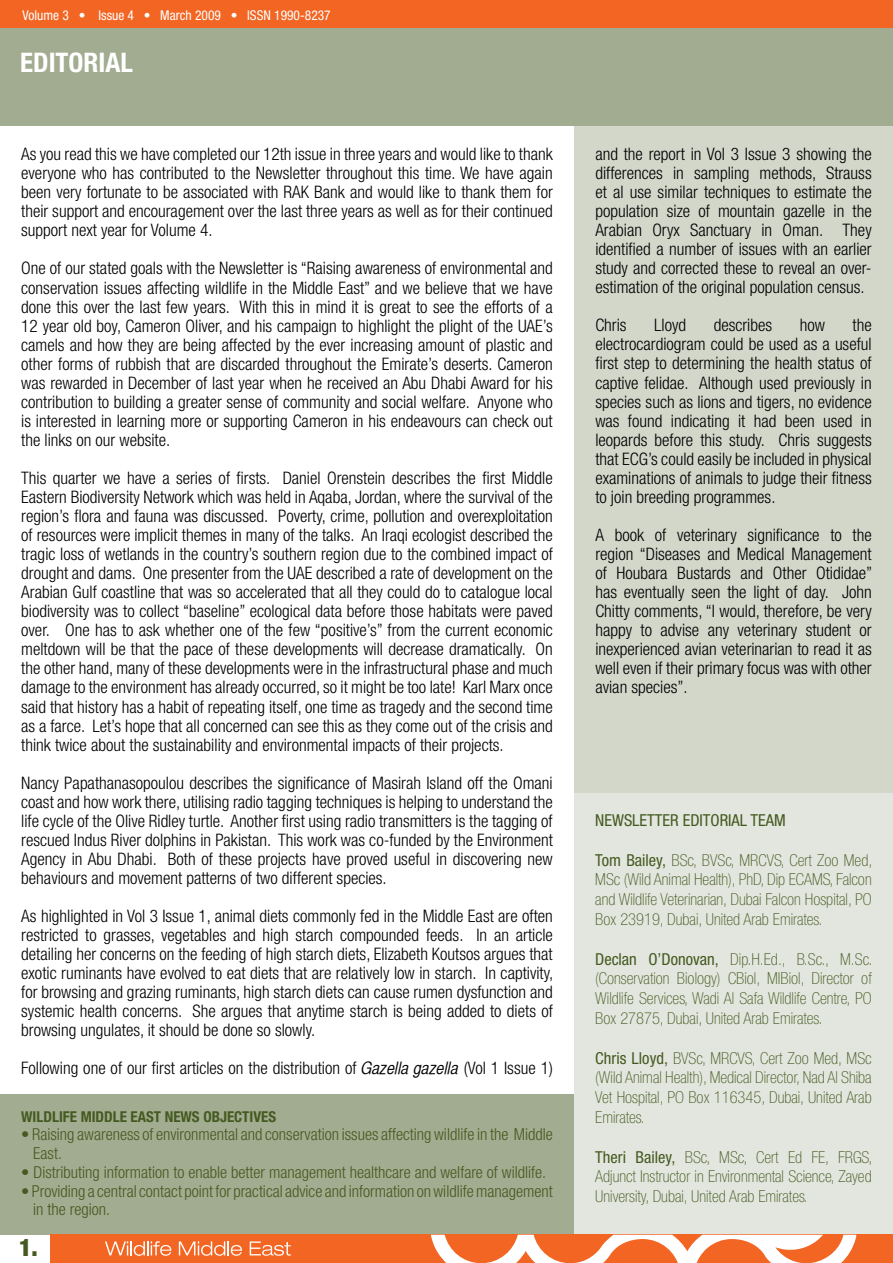
<style>
.page{position:relative;width:893px;height:1263px;background:#fff}
.page>*{position:absolute;margin:0;border:0;box-sizing:border-box;transform-origin:0 0}
.t1{font:700 condensed 27px "Helvetica Neue";color:#fff}
.t2{font:900 condensed 24px "Helvetica Neue";color:#455a21}
.t3{font:300 condensed 17.25px/19px "Helvetica Neue";color:#000;text-align:justify}
.t4{font:100 condensed 16.5px/19.8px "Helvetica Neue";color:#455a21;text-align:justify}
.t5{font:300 condensed 16.5px/18.8px "Helvetica Neue";color:#455a21}
.t6{font:condensed 16.5px "Helvetica Neue";color:#455a21}
.t7{font:700 condensed 15px "Helvetica Neue";color:#455a21}
.t8{font:condensed 13.5px "Helvetica Neue";color:#fff}
.s1{font-family:"Helvetica CY Oblique";font-weight:400;font-stretch:normal}
.s2{font-weight:400}
</style>
<div class="page">
<div style="left:0;top:1094px;width:600px;height:141px;background:#a2ac90"></div>
<div style="left:574px;top:787px;width:319px;height:476px;background:#e3e6de"></div>
<div style="left:574px;top:125px;width:319px;height:668px;background:#d2d7ca"></div>
<div style="left:51px;top:1235px;width:842px;height:28px;background:#f26522"></div>
<svg style="left:105px;top:1241px;width:66px;height:15px"></svg>
<svg style="left:179px;top:1241px;width:63px;height:15px"></svg>
<svg style="left:250px;top:1241px;width:41px;height:15px"></svg>
<svg style="left:431px;top:1235px;width:425px;height:28px"></svg>
<div style="left:0;top:20px;width:893px;height:106px;background:#a2ac90"></div>
<div style="left:0;top:0;width:893px;height:28px;background:#f26522"></div>
<p class="t8" style="left:23px;top:7px;width:310px">Volume 3 • Issue 4 • March 2009 • ISSN 1990-8237</p>
<h1 class="t1" style="left:20px;top:46px;width:114px">EDITORIAL</h1>
<p class="t3" style="left:21px;top:144px;width:533px">As you read this we have completed our 12th issue in three years and would like to thank everyone who has contributed to the Newsletter throughout this time. We have again been very fortunate to be associated with RAK Bank and would like to thank them for their support and encouragement over the last three years as well as for their continued support next year for Volume 4.</p>
<p class="t3" style="left:21px;top:259px;width:533px">One of our stated goals with the Newsletter is “Raising awareness of environmental and conservation issues affecting wildlife in the Middle East” and we believe that we have done this over the last few years. With this in mind it is great to see the efforts of a 12 year old boy, Cameron Oliver, and his campaign to highlight the plight of the UAE’s camels and how they are being affected by the ever increasing amount of plastic and other forms of rubbish that are discarded throughout the Emirate’s deserts. Cameron was rewarded in December of last year when he received an Abu Dhabi Award for his contribution to building a greater sense of community and social welfare. Anyone who is interested in learning more or supporting Cameron in his endeavours can check out the links on our website.</p>
<p class="t3" style="left:21px;top:468px;width:533px">This quarter we have a series of firsts. Daniel Orenstein describes the first Middle Eastern Biodiversity Network which was held in Aqaba, Jordan, where the survival of the region’s flora and fauna was discussed. Poverty, crime, pollution and overexploitation of resources were implicit themes in many of the talks. An Iraqi ecologist described the tragic loss of wetlands in the country’s southern region due to the combined impact of drought and dams. One presenter from the UAE described a rate of development on the Arabian Gulf coastline that was so accelerated that all they could do to catalogue local biodiversity was to collect “baseline” ecological data before those habitats were paved over. One has to ask whether one of the few “positive’s” from the current economic meltdown will be that the pace of these developments will decrease dramatically. On the other hand, many of these developments were in the infrastructural phase and much damage to the environment has already occurred, so it might be too late! Karl Marx once said that history has a habit of repeating itself, one time as tragedy and the second time as a farce. Let’s hope that all concerned can see this as they come out of the crisis and think twice about the sustainability and environmental impacts of their projects.</p>
<p class="t3" style="left:21px;top:773px;width:533px">Nancy Papathanasopoulou describes the significance of Masirah Island off the Omani coast and how work there, utilising radio tagging techniques is helping to understand the life cycle of the Olive Ridley turtle. Another first using radio transmitters is the tagging of rescued Indus River dolphins in Pakistan. This work was co-funded by the Environment Agency in Abu Dhabi. Both of these projects have proved useful in discovering new behaviours and movement patterns of two different species.</p>
<p class="t3" style="left:21px;top:906px;width:534px">As highlighted in Vol 3 Issue 1, animal diets commonly fed in the Middle East are often restricted to grasses, vegetables and high starch compounded feeds. In an article detailing her concerns on the feeding of high starch diets, Elizabeth Koutsos argues that exotic ruminants have evolved to eat diets that are relatively low in starch. In captivity, for browsing and grazing ruminants, high starch diets can cause rumen dysfunction and systemic health concerns. She argues that anytime starch is being added to diets of browsing ungulates, it should be done so slowly.</p>
<p class="t3" style="left:21px;top:1059px;width:533px">Following one of our first articles on the distribution of <span class="s1">Gazella gazella</span> (Vol 1 Issue 1)</p>
<p class="t7" style="left:21px;top:1107px;width:256px">WILDLIFE MIDDLE EAST NEWS OBJECTIVES</p>
<p class="t5" style="left:33px;top:1125px;width:521px;text-indent:-12px">• Raising awareness of environmental and conservation issues affecting wildlife in the Middle<br>East.</p>
<p class="t5" style="left:21px;top:1162px;width:526px">• Distributing information to enable better management healthcare and welfare of wildlife.</p>
<p class="t5" style="left:33px;top:1181px;width:521px;text-indent:-12px">• Providing a central contact point for practical advice and information on wildlife management in the region.</p>
<h2 class="t2" style="left:19px;top:1233px;width:20px">1.</h2>
<p class="t3" style="left:595px;top:144px;width:278px">and the report in Vol 3 Issue 3 showing the differences in sampling methods, Strauss et al use similar techniques to estimate the population size of mountain gazelle in the Arabian Oryx Sanctuary in Oman. They identified a number of issues with an earlier study and corrected these to reveal an over&shy;estimation of the original population census.</p>
<p class="t3" style="left:595px;top:316px;width:33px">Chris</p>
<p class="t3" style="left:654px;top:316px;width:33px">Lloyd</p>
<p class="t3" style="left:714px;top:316px;width:60px">describes</p>
<p class="t3" style="left:800px;top:316px;width:27px">how</p>
<p class="t3" style="left:595px;top:316px;width:278px;text-indent:257px">the electrocardiogram could be used as a useful first step to determining the health status of captive felidae. Although used previously in species such as lions and tigers, no evidence was found indicating it had been used in leopards before this study. Chris suggests that ECG’s could easily be included in physical examinations of animals to judge their fitness to join breeding programmes.</p>
<p class="t3" style="left:595px;top:525px;width:278px">A book of veterinary significance to the region “Diseases and Medical Management of Houbara Bustards and Other Otididae” has eventually seen the light of day. John Chitty comments, “I would, therefore, be very happy to advise any veterinary student or inexperienced avian veterinarian to read it as well even if their primary focus was with other avian species”.</p>
<p class="t6" style="left:595px;top:810px;width:192px">NEWSLETTER EDITORIAL TEAM</p>
<p class="t4" style="left:595px;top:850px;width:278px"><span class="s2">Tom Bailey,</span> BSc, BVSc, MRCVS, Cert Zoo Med, MSc (Wild Animal Health), PhD, Dip ECAMS, Falcon and Wildlife Veterinarian, Dubai Falcon Hospital, PO Box 23919, Dubai, United Arab Emirates.</p>
<p class="t4" style="left:595px;top:949px;width:279px"><span class="s2">Declan O’Donovan,</span> Dip.H.Ed., B.Sc., M.Sc. (Conservation Biology) CBiol, MIBiol, Director of Wildlife Services, Wadi Al Safa Wildlife Centre, PO Box 27875, Dubai, United Arab Emirates.</p>
<p class="t4" style="left:595px;top:1048px;width:278px"><span class="s2">Chris Lloyd,</span> BVSc, MRCVS, Cert Zoo Med, MSc (Wild Animal Health), Medical Director, Nad Al Shiba Vet Hospital, PO Box 116345, Dubai, United Arab Emirates.</p>
<p class="t4" style="left:595px;top:1147px;width:278px"><span class="s2">Theri Bailey,</span> BSc, MSc, Cert Ed FE, FRGS, Adjunct Instructor in Environmental Science, Zayed University, Dubai, United Arab Emirates.</p>
</div>
